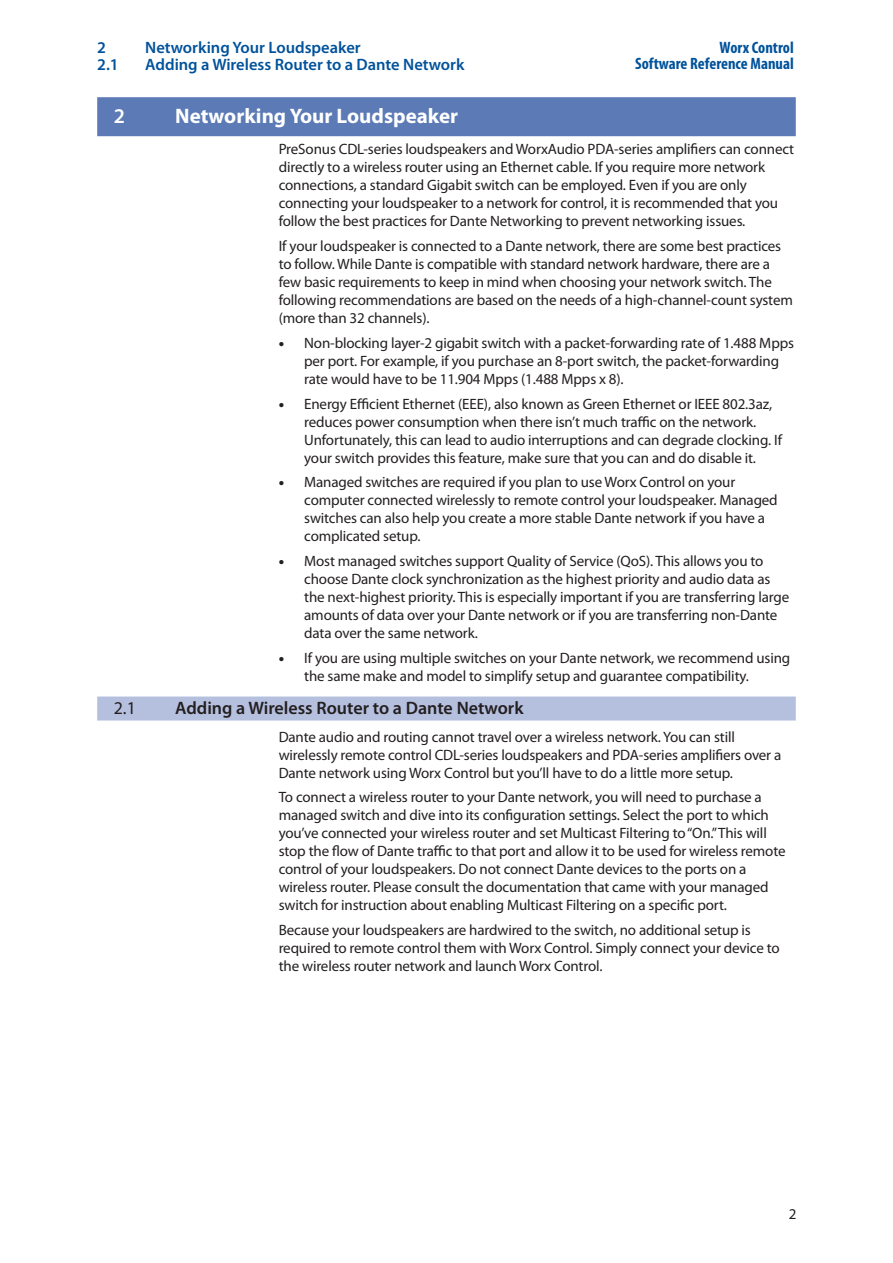
<style>
.page{position:relative;width:893px;height:1263px;background:#fff}
.page>*{position:absolute;margin:0;border:0;box-sizing:border-box;transform-origin:0 0}
.N_0_Chapter_Head{font:700 21px "Myriad Pro";color:#fff}
.N_0_Chapter_Head-2{font:600 21px "Myriad Pro";color:#fff}
._0_N_Section_Head{font:600 18px "Myriad Pro";color:#231f20}
._0_N_Section_Head-2{font:18px "Myriad Pro";color:#231f20}
.t1{font:600 16.5px "Myriad Pro";color:#01529b}
.t2{font:700 condensed 16.5px/16.5px "Myriad Pro";color:#01529b;text-align:right}
.Body_L1{font:15px/18px "Myriad Pro";letter-spacing:-.01em;color:#231f20}
.s1{font-weight:900}
</style>
<div class="page">
<div style="left:97px;top:97px;width:699px;height:39px;background:#5b7ab6"></div>
<div style="left:97px;top:696px;width:699px;height:24px;background:#b5bfde"></div>
<p class="t1" style="left:97px;top:39px;width:10px">2</p>
<p class="t1" style="left:145px;top:39px;width:217px">Networking Your Loudspeaker</p>
<p class="t1" style="left:97px;top:55px;width:23px">2.1</p>
<p class="t1" style="left:145px;top:55px;width:321px">Adding a Wireless Router to a Dante Network</p>
<p class="t2" style="left:635px;top:39px;width:160px">Worx Control<br>Software Reference Manual</p>
<p class="N_0_Chapter_Head-2" style="left:114px;top:104px;width:13px">2</p>
<p class="N_0_Chapter_Head" style="left:175px;top:104px;width:284px">Networking Your Loudspeaker</p>
<p class="Body_L1" style="left:279px;top:140px;width:517px">PreSonus CDL-series loudspeakers and WorxAudio PDA-series amplifiers can connect directly to a wireless router using an Ethernet cable. If you require more network connections, a standard Gigabit switch can be employed. Even if you are only connecting your loudspeaker to a network for control, it is recommended that you follow the best practices for Dante Networking to prevent networking issues.</p>
<p class="Body_L1" style="left:279px;top:237px;width:516px">If your loudspeaker is connected to a Dante network, there are some best practices to follow. While Dante is compatible with standard network hardware, there are a few basic requirements to keep in mind when choosing your network switch. The following recommendations are based on the needs of a high-channel-count system (more than 32 channels).</p>
<p class="Body_L1" style="left:304px;top:334px;width:491px;text-indent:-26px"><span class="s1">•</span> Non-blocking layer-2 gigabit switch with a packet-forwarding rate of 1.488 Mpps per port. For example, if you purchase an 8-port switch, the packet-forwarding rate would have to be 11.904 Mpps (1.488 Mpps x 8).</p>
<p class="Body_L1" style="left:304px;top:395px;width:479px;text-indent:-26px"><span class="s1">•</span> Energy Efficient Ethernet (EEE), also known as Green Ethernet or IEEE 802.3az, reduces power consumption when there isn’t much traffic on the network.<br>Unfortunately, this can lead to audio interruptions and can degrade clocking. If your switch provides this feature, make sure that you can and do disable it.</p>
<p class="Body_L1" style="left:304px;top:473px;width:475px;text-indent:-26px"><span class="s1">•</span> Managed switches are required if you plan to use Worx Control on your computer connected wirelessly to remote control your loudspeaker. Managed switches can also help you create a more stable Dante network if you have a complicated setup.</p>
<p class="Body_L1" style="left:304px;top:552px;width:486px;text-indent:-26px"><span class="s1">•</span> Most managed switches support Quality of Service (QoS). This allows you to choose Dante clock synchronization as the highest priority and audio data as the next-highest priority. This is especially important if you are transferring large amounts of data over your Dante network or if you are transferring non-Dante data over the same network.</p>
<p class="Body_L1" style="left:304px;top:649px;width:488px;text-indent:-26px"><span class="s1">•</span> If you are using multiple switches on your Dante network, we recommend using the same make and model to simplify setup and guarantee compatibility.</p>
<p class="_0_N_Section_Head-2" style="left:114px;top:698px;width:24px">2.1</p>
<p class="_0_N_Section_Head" style="left:175px;top:698px;width:350px">Adding a Wireless Router to a Dante Network</p>
<p class="Body_L1" style="left:279px;top:728px;width:504px">Dante audio and routing cannot travel over a wireless network. You can still wirelessly remote control CDL-series loudspeakers and PDA-series amplifiers over a<br>Dante network using Worx Control but you’ll have to do a little more setup.</p>
<p class="Body_L1" style="left:279px;top:788px;width:508px">To connect a wireless router to your Dante network, you will need to purchase a managed switch and dive into its configuration settings. Select the port to which you’ve connected your wireless router and set Multicast Filtering to “On.” This will stop the flow of Dante traffic to that port and allow it to be used for wireless remote control of your loudspeakers. Do not connect Dante devices to the ports on a wireless router. Please consult the documentation that came with your managed switch for instruction about enabling Multicast Filtering on a specific port.</p>
<p class="Body_L1" style="left:279px;top:921px;width:503px">Because your loudspeakers are hardwired to the switch, no additional setup is required to remote control them with Worx Control. Simply connect your device to the wireless router network and launch Worx Control.</p>
<p class="Body_L1" style="left:789px;top:1205px;width:9px">2</p>
</div>
